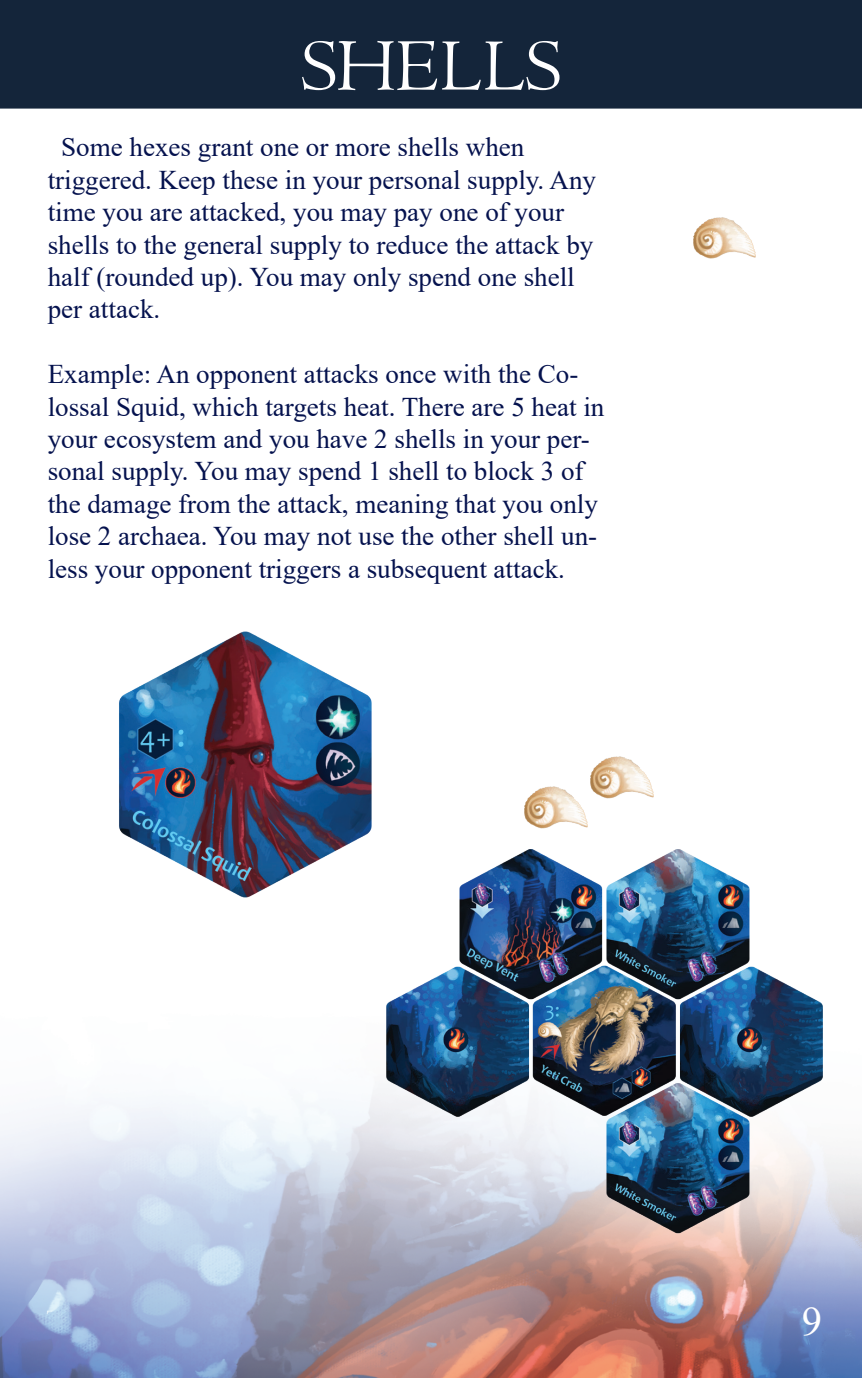
<style>
.page{position:relative;width:862px;height:1378px;background:#fff}
.page>*{position:absolute;margin:0;border:0;box-sizing:border-box;transform-origin:0 0}
.t1{font:76.5px "Centaur";color:#fff}
.t2{font:45px "Berlin Sans FB";color:#fff}
.t3{font:27px/32.4px "Times New Roman";color:#05124e}
</style>
<div class="page">
<img style="left:0;top:0;width:861px;height:1378px">
<img style="left:692px;top:207px;width:64px;height:60px">
<img style="left:524px;top:776px;width:64px;height:60px">
<img style="left:590px;top:747px;width:64px;height:59px">
<img style="left:103px;top:630px;width:283px;height:269px">
<img style="left:372px;top:836px;width:456px;height:403px">
<p class="t1" style="left:301px;top:20px;width:261px">SHELLS</p>
<p class="t3" style="left:48px;top:130px;width:549px;text-indent:14px">Some hexes grant one or more shells when triggered. Keep these in your personal supply. Any time you are attacked, you may pay one of your shells to the general supply to reduce the attack by half (rounded up). You may only spend one shell per attack.</p>
<p class="t3" style="left:48px;top:357px;width:558px">Example: An opponent attacks once with the Co&shy;lossal Squid, which targets heat. There are 5 heat in your ecosystem and you have 2 shells in your per&shy;sonal supply. You may spend 1 shell to block 3 of the damage from the attack, meaning that you only lose 2 archaea. You may not use the other shell un&shy;less your opponent triggers a subsequent attack.</p>
<h2 class="t2" style="left:792px;top:1307px;width:31px">9<sup>9</sup></h2>
</div>
